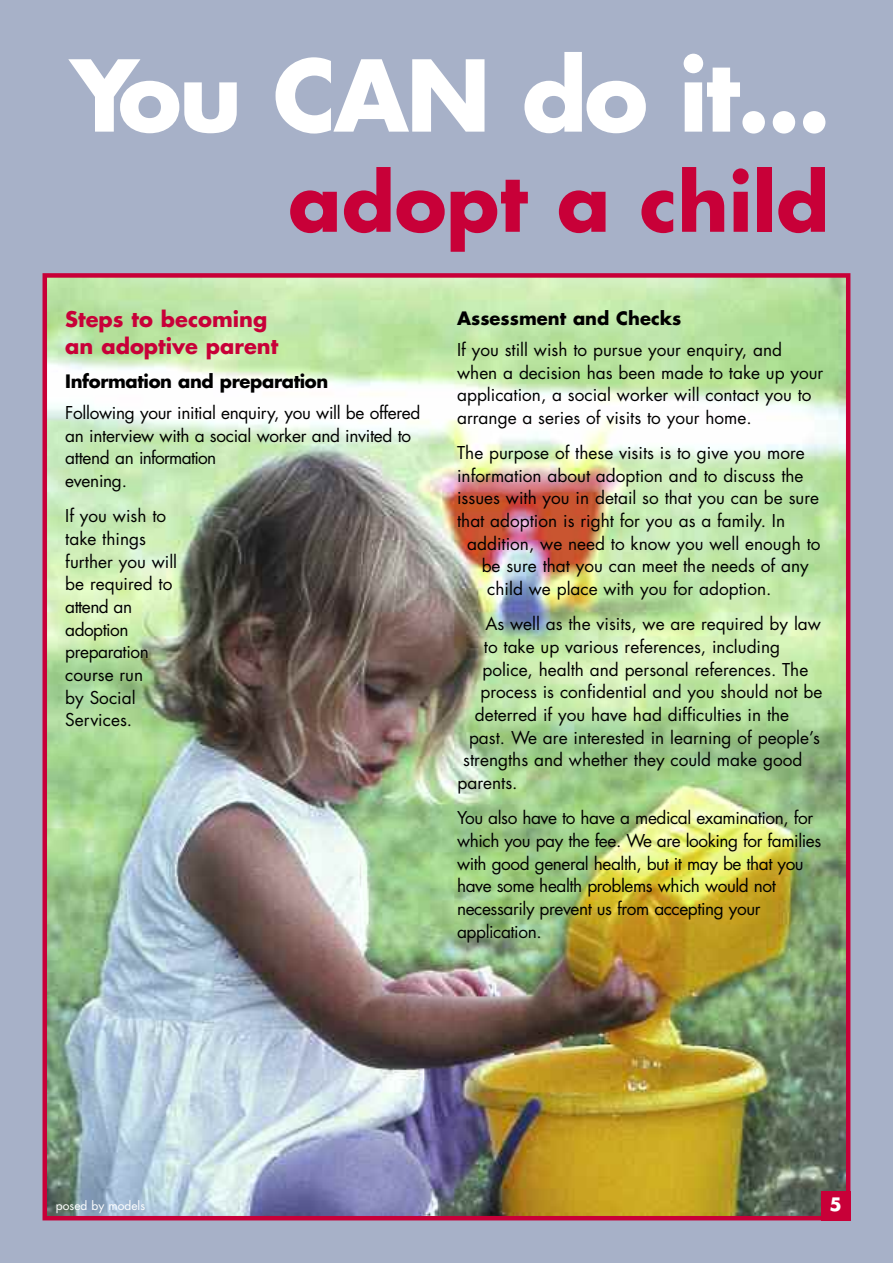
<style>
.page{position:relative;width:893px;height:1263px;background:#a7b1c8}
.page>*{position:absolute;margin:0;border:0;box-sizing:border-box;transform-origin:0 0}
.t1{font:700 96px "Futura LT";letter-spacing:-.03em;color:#fff}
.t2{font:700 78px "Futura LT";color:#c80038}
.t3{font:700 21px/27.3px "Futura LT";color:#c80038}
.t4{font:700 18px "Futura LT";letter-spacing:-.02em;color:#000}
.t5{font:700 18px "Futura LT";color:#000}
.t6{font:700 18px "Futura LT";color:#fff}
.t7{font:17.25px/22.6px "Futura LT";color:#000}
.t8{font:17.25px/22.6px "Futura LT";letter-spacing:-.025em;color:#000}
.t9{font:17.25px/22.6px "Futura LT";letter-spacing:-.02em;color:#000}
.t10{font:12px "Futura LT";color:#fff}
</style>
<div class="page">
<img style="left:48px;top:278px;width:797px;height:937px">
<div style="left:43px;top:273px;width:807px;height:947px;border:4px solid #c80038"></div>
<div style="left:821px;top:1191px;width:29px;height:29px;background:#c80038"></div>
<p class="t1" style="left:70px;top:52px;width:762px">You CAN do it...</p>
<p class="t2" style="left:288px;top:167px;width:542px">adopt a child</p>
<p class="t3" style="left:65px;top:307px;width:215px">Steps to becoming an adoptive parent</p>
<p class="t4" style="left:65px;top:373px;width:265px">Information and preparation</p>
<p class="t9" style="left:65px;top:403px;width:357px">Following your initial enquiry, you will be offered an interview with a social worker and invited to attend an information<br>evening.</p>
<p class="t7" style="left:65px;top:506px;width:113px">If you wish to take things further you will be required to attend an adoption preparation course run<br>by Social<br>Services.</p>
<p class="t5" style="left:457px;top:310px;width:226px">Assessment and Checks</p>
<p class="t7" style="left:457px;top:340px;width:368px">If you still wish to pursue your enquiry, and when a decision has been made to take up your application, a social worker will contact you to arrange a series of visits to your home.</p>
<p class="t7" style="left:457px;top:443px;width:349px">The purpose of these visits is to give you more</p>
<p class="t7" style="left:457px;top:466px;width:348px">information about adoption and to discuss the</p>
<p class="t7" style="left:457px;top:488px;width:364px">issues with you in detail so that you can be sure</p>
<p class="t7" style="left:457px;top:511px;width:330px">that adoption is right for you as a family. In</p>
<p class="t7" style="left:467px;top:534px;width:355px">addition, we need to know you well enough to</p>
<p class="t7" style="left:482px;top:556px;width:329px">be sure that you can meet the needs of any</p>
<p class="t7" style="left:487px;top:579px;width:286px">child we place with you for adoption.</p>
<p class="t7" style="left:485px;top:614px;width:337px">As well as the visits, we are required by law</p>
<p class="t7" style="left:484px;top:637px;width:298px">to take up various references, including</p>
<p class="t7" style="left:482px;top:659px;width:327px">police, health and personal references. The</p>
<p class="t7" style="left:481px;top:682px;width:343px">process is confidential and you should not be</p>
<p class="t7" style="left:475px;top:705px;width:316px">deterred if you have had difficulties in the</p>
<p class="t7" style="left:469px;top:727px;width:353px">past. We are interested in learning of people’s</p>
<p class="t7" style="left:463px;top:750px;width:341px">strengths and whether they could make good</p>
<p class="t7" style="left:457px;top:773px;width:62px">parents.</p>
<p class="t8" style="left:457px;top:808px;width:366px">You also have to have a medical examination, for which you pay the fee. We are looking for families with good general health, but it may be that you have some health problems which would not necessarily prevent us from accepting your application.</p>
<p class="t10" style="left:56px;top:1200px;width:91px">posed by models</p>
<p class="t6" style="left:829px;top:1196px;width:14px">5</p>
</div>
